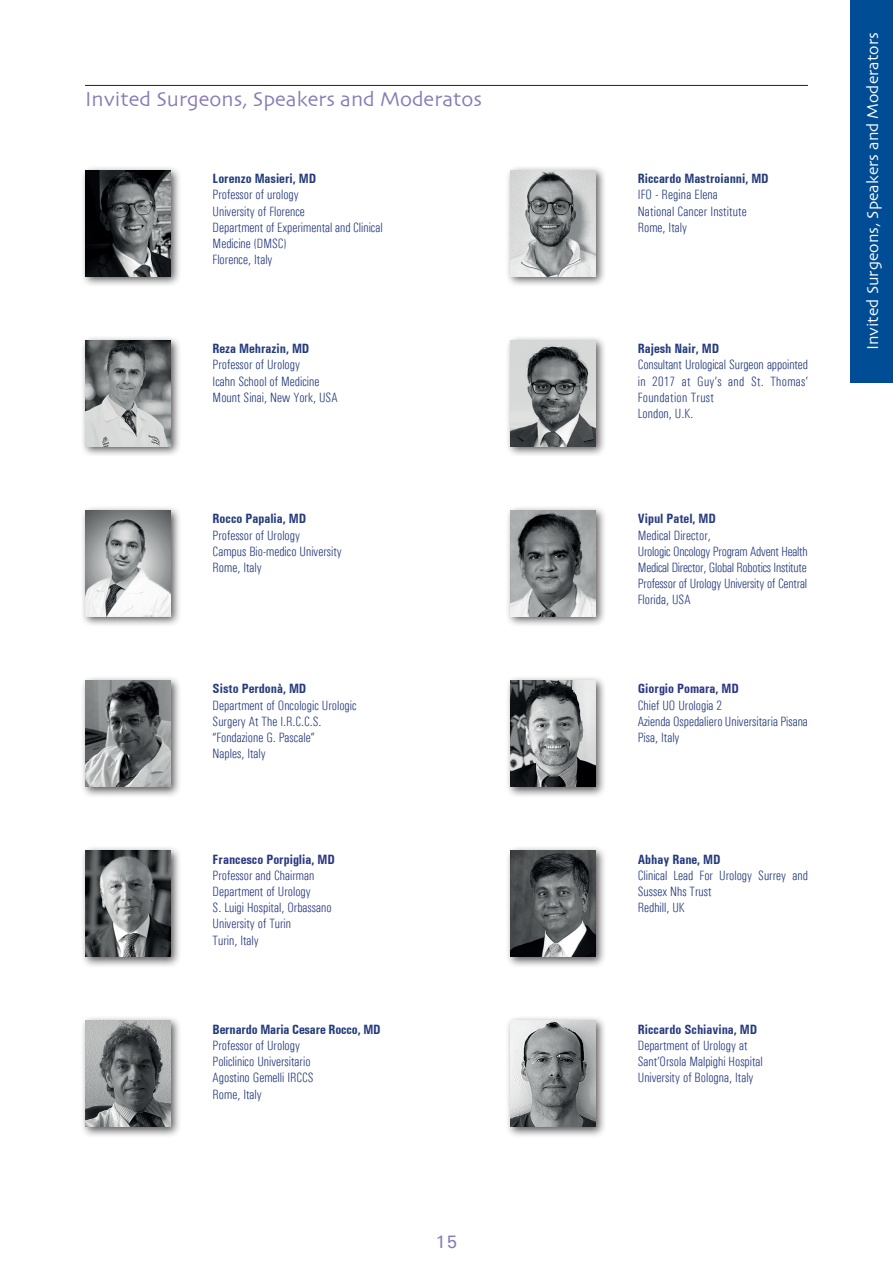
<style>
.page{position:relative;width:893px;height:1263px;background:#fff}
.page>*{position:absolute;margin:0;border:0;box-sizing:border-box;transform-origin:0 0}
.t1{font:21px "Skia";color:#877bb9}
.t2{font:500 18px "Univers";color:#877bb9}
.t3{font:16.5px "Skia";color:#fff}
.t4{font:300 condensed 13.5px/16.2px "Univers";color:#253c7c}
.t5{font:300 condensed 13.5px/16.2px "Univers";letter-spacing:-.015em;color:#273c7e}
.t6{font:300 condensed 13.5px/16.2px "Univers";color:#283b80}
.t7{font:700 condensed 13.5px "Univers";color:#253c7c}
.t8{font:300 condensed 13.5px/16.2px "Univers";color:#2b3883}
.t9{font:700 condensed 13.5px "Univers";color:#273c7e}
.t10{font:700 condensed 13.5px "Univers";color:#2b3883}
.t11{font:700 condensed 13.5px "Univers";color:#283b80}
.t12{font:700 condensed 13.5px "Univers";color:#2d3786}
</style>
<div class="page">
<hr style="left:85px;top:85px;width:723px;height:1px;background:#231f20">
<div style="left:850px;top:0;width:43px;height:383px;background:#014d95"></div>
<div style="left:80px;top:1015px;width:101px;height:123px;background:#231f20;opacity:.75"></div>
<img style="left:85px;top:1020px;width:85px;height:107px">
<div style="left:505px;top:1015px;width:102px;height:123px;background:#231f20;opacity:.75"></div>
<img style="left:510px;top:1020px;width:85px;height:107px">
<div style="left:505px;top:845px;width:102px;height:123px;background:#231f20;opacity:.75"></div>
<img style="left:510px;top:850px;width:85px;height:107px">
<div style="left:80px;top:845px;width:101px;height:123px;background:#231f20;opacity:.75"></div>
<img style="left:85px;top:850px;width:85px;height:107px">
<div style="left:80px;top:505px;width:101px;height:123px;background:#231f20;opacity:.75"></div>
<img style="left:85px;top:510px;width:85px;height:107px">
<div style="left:505px;top:505px;width:102px;height:123px;background:#231f20;opacity:.75"></div>
<img style="left:510px;top:510px;width:85px;height:107px">
<div style="left:80px;top:165px;width:101px;height:122px;background:#231f20;opacity:.75"></div>
<img style="left:85px;top:170px;width:85px;height:106px">
<div style="left:80px;top:675px;width:101px;height:123px;background:#231f20;opacity:.75"></div>
<img style="left:85px;top:680px;width:85px;height:107px">
<div style="left:505px;top:165px;width:102px;height:122px;background:#231f20;opacity:.75"></div>
<img style="left:510px;top:170px;width:85px;height:106px">
<div style="left:505px;top:335px;width:102px;height:122px;background:#231f20;opacity:.75"></div>
<img style="left:510px;top:340px;width:85px;height:106px">
<div style="left:80px;top:335px;width:101px;height:122px;background:#231f20;opacity:.75"></div>
<img style="left:85px;top:340px;width:85px;height:106px">
<div style="left:505px;top:675px;width:102px;height:123px;background:#231f20;opacity:.75"></div>
<img style="left:510px;top:680px;width:85px;height:107px">
<h1 class="t1" style="left:85px;top:86px;width:398px">Invited Surgeons, Speakers and Moderatos</h1>
<p class="t7" style="left:213px;top:171px;width:105px">Lorenzo Masieri, MD</p>
<p class="t6" style="left:213px;top:187px;width:172px">Professor of urology<br>University of Florence<br>Department of Experimental and Clinical<br>Medicine (DMSC)<br>Florence, Italy</p>
<p class="t7" style="left:213px;top:341px;width:98px">Reza Mehrazin, MD</p>
<p class="t4" style="left:213px;top:357px;width:127px">Professor of Urology<br>Icahn School of Medicine<br>Mount Sinai, New York, USA</p>
<p class="t7" style="left:213px;top:511px;width:95px">Rocco Papalia, MD</p>
<p class="t4" style="left:213px;top:527px;width:131px">Professor of Urology<br>Campus Bio-medico University<br>Rome, Italy</p>
<p class="t9" style="left:213px;top:681px;width:95px">Sisto Perdonà, MD</p>
<p class="t5" style="left:213px;top:697px;width:146px">Department of Oncologic Urologic<br>Surgery At The I.R.C.C.S. “Fondazione G. Pascale”<br>Naples, Italy</p>
<p class="t10" style="left:213px;top:851px;width:124px">Francesco Porpiglia, MD</p>
<p class="t8" style="left:213px;top:867px;width:121px">Professor and Chairman<br>Department of Urology<br>S. Luigi Hospital, Orbassano<br>University of Turin<br>Turin, Italy</p>
<p class="t7" style="left:213px;top:1021px;width:170px">Bernardo Maria Cesare Rocco, MD</p>
<p class="t4" style="left:213px;top:1037px;width:103px">Professor of Urology<br>Policlinico Universitario<br>Agostino Gemelli IRCCS<br>Rome, Italy</p>
<h2 class="t2" style="left:435px;top:1230px;width:24px">15</h2>
<p class="t7" style="left:638px;top:171px;width:132px">Riccardo Mastroianni, MD</p>
<p class="t4" style="left:638px;top:187px;width:111px">IFO - Regina Elena<br>National Cancer Institute<br>Rome, Italy</p>
<p class="t7" style="left:638px;top:341px;width:83px">Rajesh Nair, MD</p>
<p class="t4" style="left:638px;top:357px;width:172px">Consultant Urological Surgeon appointed in 2017 at Guy’s and St. Thomas’<br>Foundation Trust<br>London, U.K.</p>
<p class="t9" style="left:638px;top:511px;width:80px">Vipul Patel, MD</p>
<p class="t5" style="left:638px;top:527px;width:171px">Medical Director,<br>Urologic Oncology Program Advent Health<br>Medical Director, Global Robotics Institute<br>Professor of Urology University of Central<br>Florida, USA</p>
<p class="t12" style="left:638px;top:681px;width:103px">Giorgio Pomara, MD</p>
<p class="t4" style="left:638px;top:697px;width:172px">Chief UO Urologia 2<br>Azienda Ospedaliero Universitaria Pisana<br>Pisa, Italy</p>
<p class="t7" style="left:638px;top:851px;width:84px">Abhay Rane, MD</p>
<p class="t4" style="left:638px;top:867px;width:172px">Clinical Lead For Urology Surrey and<br>Sussex Nhs Trust<br>Redhill, UK</p>
<p class="t11" style="left:638px;top:1021px;width:121px">Riccardo Schiavina, MD</p>
<p class="t6" style="left:638px;top:1037px;width:127px">Department of Urology at<br>Sant’Orsola Malpighi Hospital<br>University of Bologna, Italy</p>
<p class="t3" style="left:863px;top:350px;width:320px;rotate:-90deg">Invited Surgeons, Speakers and Moderators</p>
</div>
